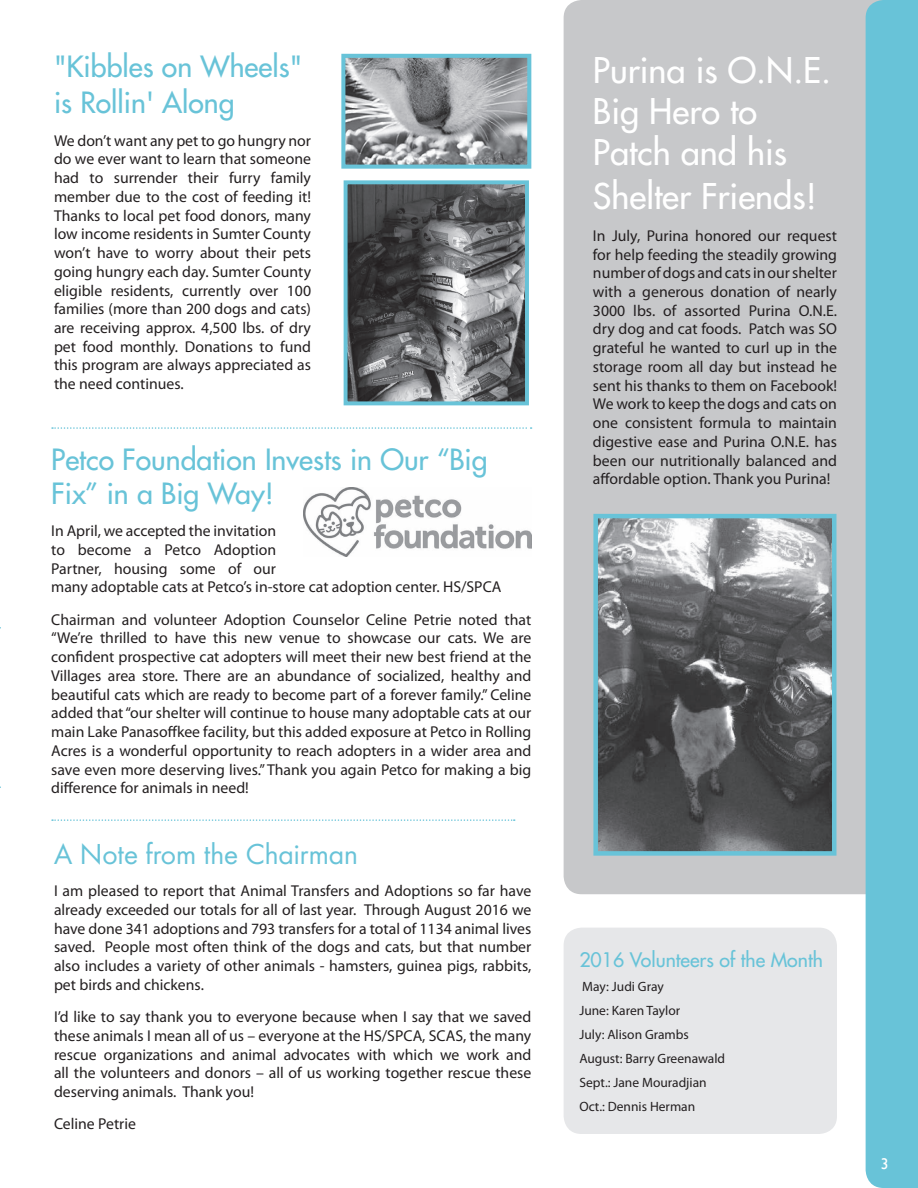
<style>
.page{position:relative;width:918px;height:1188px;background:#fff}
.page>*{position:absolute;margin:0;border:0;box-sizing:border-box;transform-origin:0 0}
.t1{font:34.5px/42px "Futura";color:#fff}
.t2{font:30px "Futura Boo";color:#68c3d8}
.t3{font:28.5px/36px "Futura";color:#68c3d8}
.t4{font:19.5px "Futura";color:#68c3d8}
.t5{font:15.75px/18.8px "Myriad Pro";color:#231f20;text-align:justify}
.t6{font:15.6px "Gill Sans";color:#fff}
.t7{font:13.5px/24px "Myriad Pro";color:#231f20}
</style>
<div class="page">
<div style="left:564px;top:0;width:302px;height:894px;background:#c7c8ca"></div>
<div style="left:866px;top:0;width:52px;height:1188px;background:#68c3d8"></div>
<img style="left:349px;top:185px;width:175px;height:215px">
<div style="left:344px;top:180px;width:185px;height:225px;border:4px solid #68c3d8"></div>
<div style="left:564px;top:928px;width:273px;height:206px;background:#e6e7e9;border-radius:18px"></div>
<img style="left:598px;top:519px;width:233px;height:332px">
<div style="left:593px;top:514px;width:243px;height:342px;border:4px solid #68c3d8"></div>
<img style="left:303px;top:487px;width:229px;height:70px">
<img style="left:346px;top:59px;width:180px;height:105px">
<div style="left:341px;top:54px;width:190px;height:115px;border:4px solid #68c3d8"></div>
<svg style="left:52px;top:427px;width:480px;height:2px"></svg>
<svg style="left:52px;top:819px;width:463px;height:2px"></svg>
<h3 class="t3" style="left:54px;top:49px;width:250px">"Kibbles on Wheels" is Rollin' Along</h3>
<p class="t5" style="left:54px;top:131px;width:259px">We don’t want any pet to go hungry nor do we ever want to learn that someone had to surrender their furry family member due to the cost of feeding it!<br>Thanks to local pet food donors, many low income residents in Sumter County won’t have to worry about their pets going hungry each day. Sumter County eligible residents, currently over 100 families (more than 200 dogs and cats) are receiving approx. 4,500 lbs. of dry pet food monthly. Donations to fund this program are always appreciated as the need continues.</p>
<h3 class="t3" style="left:51px;top:442px;width:438px;line-height:34.2px">Petco Foundation Invests in Our “Big<br>Fix” in a Big Way!</h3>
<p class="t5" style="left:51px;top:521px;width:452px;text-align:left">In April, we accepted the invitation<br>to become a Petco Adoption<br>Partner, housing some of our<br>many adoptable cats at Petco’s in-store cat adoption center. HS/SPCA</p>
<p class="t5" style="left:51px;top:610px;width:482px">Chairman and volunteer Adoption Counselor Celine Petrie noted that “We’re thrilled to have this new venue to showcase our cats. We are confident prospective cat adopters will meet their new best friend at the Villages area store. There are an abundance of socialized, healthy and beautiful cats which are ready to become part of a forever family.” Celine added that “our shelter will continue to house many adoptable cats at our main Lake Panasoffkee facility, but this added exposure at Petco in Rolling Acres is a wonderful opportunity to reach adopters in a wider area and save even more deserving lives.” Thank you again Petco for making a big difference for animals in need!</p>
<h2 class="t2" style="left:54px;top:836px;width:306px">A Note from the Chairman</h2>
<p class="t5" style="left:54px;top:881px;width:479px">I am pleased to report that Animal Transfers and Adoptions so far have already exceeded our totals for all of last year. Through August 2016 we have done 341 adoptions and 793 transfers for a total of 1134 animal lives saved. People most often think of the dogs and cats, but that number also includes a variety of other animals - hamsters, guinea pigs, rabbits, pet birds and chickens.</p>
<p class="t5" style="left:54px;top:1007px;width:479px">I’d like to say thank you to everyone because when I say that we saved these animals I mean all of us – everyone at the HS/SPCA, SCAS, the many rescue organizations and animal advocates with which we work and all the volunteers and donors – all of us working together rescue these deserving animals. Thank you!</p>
<p class="t5" style="left:54px;top:1114px;width:84px">Celine Petrie</p>
<h1 class="t1" style="left:593px;top:49px;width:240px">Purina is O.N.E.<br>Big Hero to<br>Patch and his<br>Shelter Friends!</h1>
<p class="t5" style="left:593px;top:226px;width:246px">In July, Purina honored our request for help feeding the steadily growing number of dogs and cats in our shelter with a generous donation of nearly 3000 lbs. of assorted Purina O.N.E. dry dog and cat foods. Patch was SO grateful he wanted to curl up in the storage room all day but instead he sent his thanks to them on Facebook!<br>We work to keep the dogs and cats on one consistent formula to maintain digestive ease and Purina O.N.E. has been our nutritionally balanced and affordable option. Thank you Purina!</p>
<p class="t4" style="left:579px;top:947px;width:245px">2016 Volunteers of the Month</p>
<p class="t7" style="left:579px;top:975px;width:147px">May: Judi Gray<br>June: Karen Taylor<br>July: Alison Grambs<br>August: Barry Greenawald<br>Sept.: Jane Mouradjian<br>Oct.: Dennis Herman</p>
<p class="t6" style="left:881px;top:1155px;width:9px">3</p>
</div>
